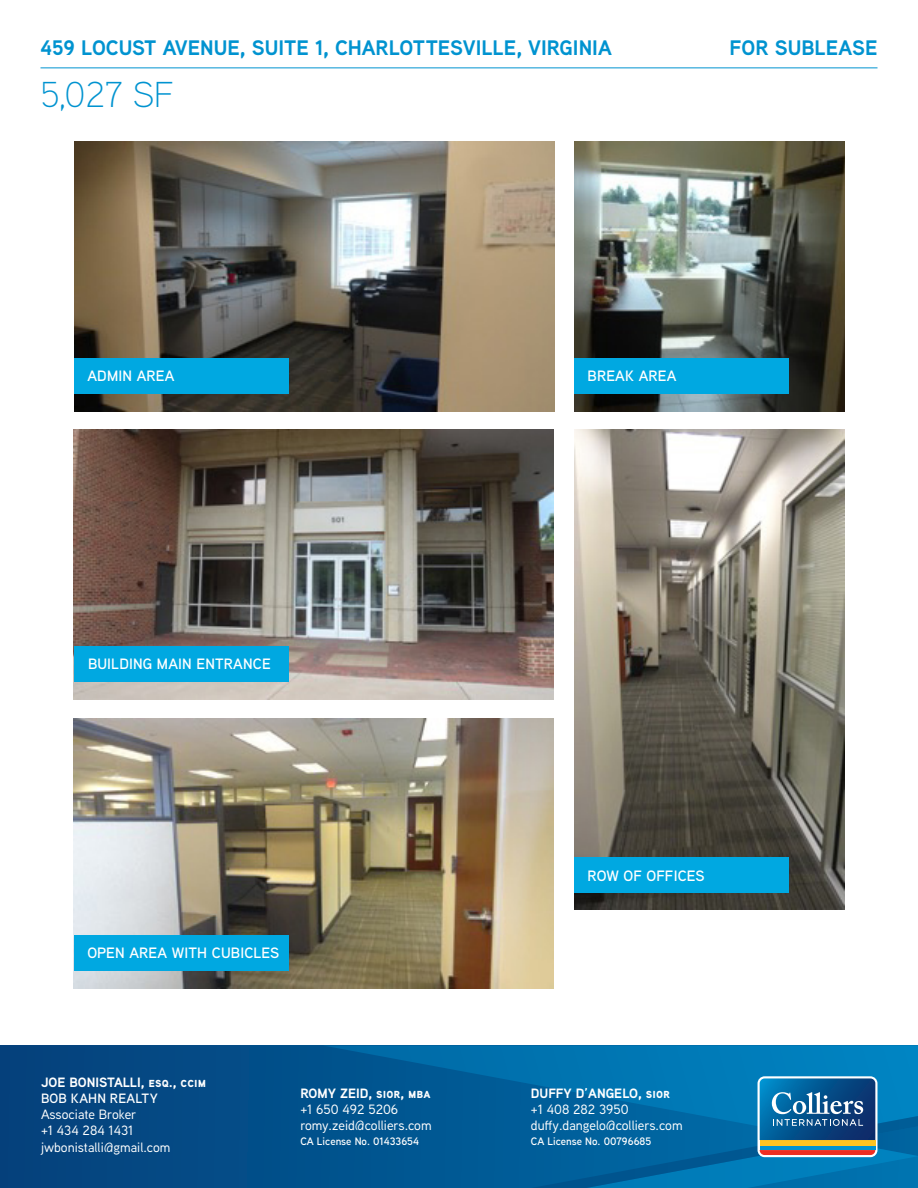
<style>
.page{position:relative;width:918px;height:1188px;background:#fff}
.page>*{position:absolute;margin:0;border:0;box-sizing:border-box;transform-origin:0 0}
.t1{font:300 36px "Aaux Next";color:#0093d0}
.t2{font:700 21px "Aaux Next";color:#0093d0}
.t3{font:600 15px "Aaux Next";letter-spacing:.01em;color:#fff}
.t4{font:500 13.5px/16.2px "Aaux Next";color:#fff}
.t5{font:700 13.5px "Aaux Next";color:#fff}
.t6{font:600 13.5px "Aaux Next";letter-spacing:.015em;color:#fff}
.t7{font:600 10.8px "Aaux Next";color:#fff}
</style>
<div class="page">
<hr style="left:40px;top:68px;width:838px;height:1px;background:#0093d0">
<img style="left:75px;top:141px;width:480px;height:270px">
<img style="left:574px;top:141px;width:270px;height:270px">
<img style="left:74px;top:430px;width:480px;height:270px">
<img style="left:74px;top:719px;width:480px;height:270px">
<img style="left:574px;top:430px;width:270px;height:480px">
<div style="left:74px;top:359px;width:214px;height:35px;background:#00a8e1"></div>
<div style="left:75px;top:646px;width:214px;height:36px;background:#00a8e1"></div>
<div style="left:74px;top:935px;width:214px;height:35px;background:#00a8e1"></div>
<div style="left:574px;top:858px;width:214px;height:35px;background:#00a8e1"></div>
<div style="left:574px;top:359px;width:214px;height:35px;background:#00a8e1"></div>
<div style="left:0;top:1046px;width:918px;height:142px;background:#054882"></div>
<svg style="left:323px;top:1046px;width:595px;height:30px;background:#0073b0"></svg>
<svg style="left:263px;top:1076px;width:655px;height:112px"></svg>
<h2 class="t2" style="left:40px;top:33px;width:573px">459 LOCUST AVENUE, SUITE 1, CHARLOTTESVILLE, VIRGINIA</h2>
<h2 class="t2" style="left:730px;top:33px;width:149px">FOR SUBLEASE</h2>
<h1 class="t1" style="left:40px;top:71px;width:135px">5,027 SF</h1>
<p class="t3" style="left:87px;top:366px;width:89px">ADMIN AREA</p>
<p class="t3" style="left:588px;top:366px;width:90px">BREAK AREA</p>
<p class="t3" style="left:88px;top:654px;width:184px">BUILDING MAIN ENTRANCE</p>
<p class="t3" style="left:87px;top:942px;width:193px">OPEN AREA WITH CUBICLES</p>
<p class="t5" style="left:41px;top:1073px;width:167px">JOE BONISTALLI, ESQ., CCIM</p>
<p class="t6" style="left:41px;top:1089px;width:118px">BOB KAHN REALTY</p>
<p class="t4" style="left:41px;top:1106px;width:131px">Associate Broker<br>+1 434 284 1431 jwbonistalli@gmail.com</p>
<p class="t5" style="left:300px;top:1084px;width:132px">ROMY ZEID, SIOR, MBA</p>
<p class="t4" style="left:300px;top:1101px;width:133px">+1 650 492 5206 romy.zeid@colliers.com</p>
<p class="t7" style="left:300px;top:1134px;width:120px">CA License No. 01433654</p>
<p class="t3" style="left:588px;top:865px;width:119px">ROW OF OFFICES</p>
<p class="t5" style="left:531px;top:1084px;width:141px">DUFFY D’ANGELO, SIOR</p>
<p class="t4" style="left:531px;top:1101px;width:153px">+1 408 282 3950 duffy.dangelo@colliers.com</p>
<p class="t7" style="left:531px;top:1134px;width:122px">CA License No. 00796685</p>
</div>
